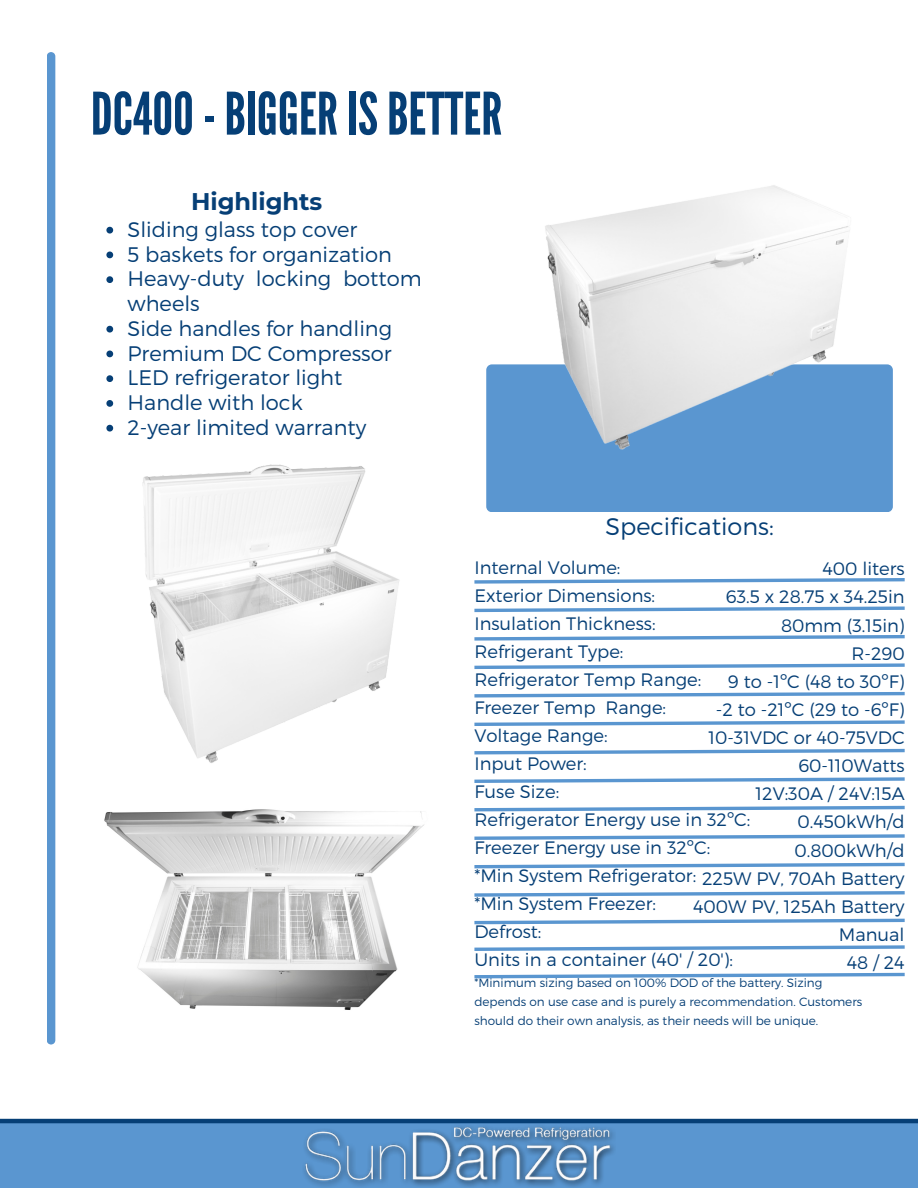
<style>
.page{position:relative;width:918px;height:1188px;background:#fff}
.page>*{position:absolute;margin:0;border:0;box-sizing:border-box;transform-origin:0 0}
.t1{font:58.5px "League Gothic";color:#063f76}
.t2{font:300 24px "Montserrat";color:#063f76}
.t3{font:700 24px "Montserrat";color:#063f76}
.t4{font:300 21px/24.8px "Montserrat";color:#063f76}
.t5{font:300 18px "Montserrat";color:#063f76}
.t6{font:300 12px/19px "Montserrat";color:#063f76}
</style>
<div class="page">
<div style="left:0;top:1123px;width:918px;height:65px;background:#5a96d0"></div>
<div style="left:47px;top:52px;width:8px;height:993px;background:#5a96d0"></div>
<img style="left:302px;top:1123px;width:314px;height:64px">
<div style="left:486px;top:364px;width:406px;height:148px;background:#5a96d0;border-radius:6px"></div>
<img style="left:142px;top:464px;width:257px;height:299px">
<img style="left:511px;top:185px;width:357px;height:265px">
<img style="left:104px;top:809px;width:320px;height:201px">
<svg style="left:106px;top:227px;width:7px;height:7px"></svg>
<svg style="left:106px;top:252px;width:7px;height:6px"></svg>
<svg style="left:106px;top:276px;width:7px;height:7px"></svg>
<svg style="left:106px;top:326px;width:7px;height:7px"></svg>
<svg style="left:106px;top:351px;width:7px;height:6px"></svg>
<svg style="left:106px;top:375px;width:7px;height:7px"></svg>
<svg style="left:106px;top:400px;width:7px;height:7px"></svg>
<svg style="left:106px;top:425px;width:7px;height:7px"></svg>
<svg style="left:474px;top:578px;width:431px;height:6px"></svg>
<svg style="left:474px;top:606px;width:431px;height:7px"></svg>
<svg style="left:474px;top:635px;width:431px;height:6px"></svg>
<svg style="left:474px;top:663px;width:431px;height:6px"></svg>
<svg style="left:474px;top:691px;width:431px;height:7px"></svg>
<svg style="left:474px;top:720px;width:431px;height:6px"></svg>
<svg style="left:474px;top:748px;width:431px;height:7px"></svg>
<svg style="left:474px;top:777px;width:431px;height:6px"></svg>
<svg style="left:474px;top:805px;width:431px;height:7px"></svg>
<svg style="left:474px;top:834px;width:431px;height:6px"></svg>
<svg style="left:474px;top:862px;width:431px;height:7px"></svg>
<svg style="left:474px;top:891px;width:431px;height:6px"></svg>
<svg style="left:474px;top:918px;width:431px;height:7px"></svg>
<svg style="left:474px;top:945px;width:431px;height:6px"></svg>
<svg style="left:474px;top:972px;width:431px;height:7px"></svg>
<hr style="left:0;top:1119px;width:918px;height:4px;background:#063f76">
<p class="t1" style="left:91px;top:80px;width:413px">DC400-BIGGERISBETTER</p>
<p class="t3" style="left:191px;top:187px;width:133px">Highlights</p>
<p class="t4" style="left:128px;top:216px;width:231px">Sliding glass top cover</p>
<p class="t4" style="left:128px;top:241px;width:266px">5 baskets for organization</p>
<p class="t4" style="left:128px;top:266px;width:296px">Heavy-duty locking bottom wheels</p>
<p class="t4" style="left:128px;top:315px;width:266px">Side handles for handling</p>
<p class="t4" style="left:128px;top:340px;width:266px">Premium DC Compressor</p>
<p class="t4" style="left:128px;top:365px;width:216px">LED refrigerator light</p>
<p class="t4" style="left:128px;top:389px;width:177px">Handle with lock</p>
<p class="t4" style="left:128px;top:414px;width:240px">2-year limited warranty</p>
<p class="t2" style="left:605px;top:511px;width:170px">Specifications:</p>
<p class="t5" style="left:474px;top:556px;width:148px">Internal Volume:</p>
<p class="t5" style="left:474px;top:584px;width:182px">Exterior Dimensions:</p>
<p class="t5" style="left:474px;top:612px;width:183px">Insulation Thickness:</p>
<p class="t5" style="left:474px;top:640px;width:151px">Refrigerant Type:</p>
<p class="t5" style="left:474px;top:668px;width:228px">Refrigerator Temp Range:</p>
<p class="t5" style="left:474px;top:696px;width:193px">Freezer Temp Range:</p>
<p class="t5" style="left:474px;top:724px;width:135px">Voltage Range:</p>
<p class="t5" style="left:474px;top:752px;width:114px">Input Power:</p>
<p class="t5" style="left:474px;top:780px;width:86px">Fuse Size:</p>
<p class="t5" style="left:474px;top:808px;width:277px">Refrigerator Energy use in 32ºC:</p>
<p class="t5" style="left:474px;top:836px;width:237px">Freezer Energy use in 32ºC:</p>
<p class="t5" style="left:474px;top:864px;width:223px">*Min System Refrigerator:</p>
<p class="t5" style="left:474px;top:892px;width:183px">*Min System Freezer:</p>
<p class="t5" style="left:474px;top:920px;width:69px">Defrost:</p>
<p class="t5" style="left:474px;top:948px;width:260px">Units in a container (40' / 20'):</p>
<p class="t6" style="left:474px;top:973px;width:389px">*Minimum sizing based on 100% DOD of the battery. Sizing depends on use case and is purely a recommendation. Customers should do their own analysis, as their needs will be unique.</p>
<p class="t5" style="left:822px;top:557px;width:84px">400 liters</p>
<p class="t5" style="left:726px;top:585px;width:180px">63.5 x 28.75 x 34.25in</p>
<p class="t5" style="left:781px;top:614px;width:125px">80mm (3.15in)</p>
<p class="t5" style="left:851px;top:642px;width:55px">R-290</p>
<p class="t5" style="left:728px;top:670px;width:178px">9 to -1ºC (48 to 30ºF)</p>
<p class="t5" style="left:716px;top:698px;width:190px">-2 to -21ºC (29 to -6ºF)</p>
<p class="t5" style="left:708px;top:726px;width:198px">10-31VDC or 40-75VDC</p>
<p class="t5" style="left:798px;top:754px;width:108px">60-110Watts</p>
<p class="t5" style="left:756px;top:782px;width:151px">12V:30A / 24V:15A</p>
<p class="t5" style="left:797px;top:810px;width:109px">0.450kWh/d</p>
<p class="t5" style="left:795px;top:839px;width:112px">0.800kWh/d</p>
<p class="t5" style="left:702px;top:867px;width:204px">225W PV, 70Ah Battery</p>
<p class="t5" style="left:693px;top:895px;width:213px">400W PV, 125Ah Battery</p>
<p class="t5" style="left:839px;top:923px;width:67px">Manual</p>
<p class="t5" style="left:847px;top:951px;width:59px">48 / 24</p>
</div>
